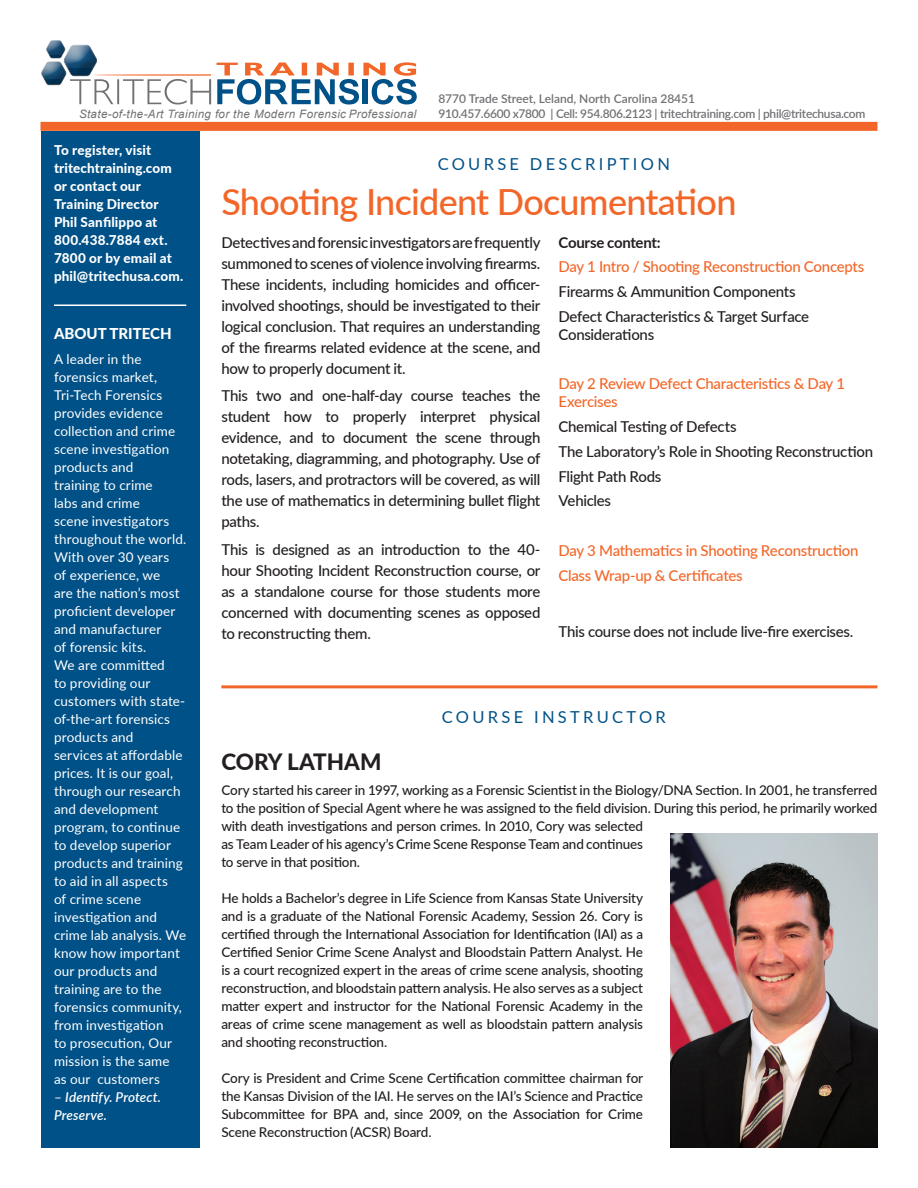
<style>
.page{position:relative;width:918px;height:1188px;background:#fff}
.page>*{position:absolute;margin:0;border:0;box-sizing:border-box;transform-origin:0 0}
.Head{font:500 36px "Lato";letter-spacing:-.02em;color:#f26729}
.Instructor_Heading{font:800 22.5px "Lato";color:#231f20}
.t1{font:16.5px "Lato";letter-spacing:.2em;color:#005187}
.Paragraph_Text{font:500 15px/21px "Lato";letter-spacing:-.02em;color:#231f20;text-align:justify}
.Paragraph_Text-2{font:500 15px/18px "Lato";letter-spacing:-.02em;color:#f26729}
.Paragraph_Text-3{font:700 15px "Lato";letter-spacing:-.02em;color:#231f20}
.t2{font:800 15px "Lato";color:#fff}
.t3{font:500 13.5px/18px "Lato";letter-spacing:-.015em;color:#231f20;text-align:justify}
.Paragraph_Text-4{font:13.5px/18px "Lato";letter-spacing:.01em;color:#fff}
.t4{font:800 13.5px/18px "Lato";letter-spacing:.01em;color:#fff}
.Paragraph_Text-5{font:italic 600 13.5px/18px "Lato";letter-spacing:.01em;color:#fff}
.t5{font:600 12px "Lato";letter-spacing:-.025em;color:#717074}
.t6{font:600 12px "Lato";color:#717074}
.t7{font:italic 11.55px "Arial";letter-spacing:.03em;color:#717074}
.s1{font-weight:400;font-style:normal}
</style>
<div class="page">
<div style="left:41px;top:131px;width:159px;height:1017px;background:#005187"></div>
<svg style="left:46px;top:41px;width:165px;height:64px"></svg>
<svg style="left:46px;top:61px;width:20px;height:1px"></svg>
<svg style="left:41px;top:62px;width:25px;height:23px"></svg>
<hr style="left:94px;top:74px;width:117px;height:2px;background:#f26729">
<svg style="left:217px;top:62px;width:200px;height:43px"></svg>
<div style="left:40px;top:122px;width:838px;height:9px;background:#f26729"></div>
<hr style="left:54px;top:304px;width:132px;height:2px;background:#fff">
<img style="left:670px;top:834px;width:208px;height:314px">
<hr style="left:221px;top:685px;width:657px;height:3px;background:#f26729">
<p class="t7" style="left:79px;top:107px;width:339px">State-of-the-Art Training for the Modern Forensic Professional</p>
<p class="t6" style="left:438px;top:90px;width:258px">8770 Trade Street, Leland, North Carolina 28451</p>
<p class="t5" style="left:438px;top:105px;width:429px">910.457.6600 x7800 | Cell: 954.806.2123 | tritechtraining.com | phil@tritechusa.com</p>
<p class="t4" style="left:54px;top:141px;width:131px">To register, visit tritechtraining.com or contact our<br>Training Director<br>Phil Sanfilippo at<br>800.438.7884 ext.<br>7800 or by email at phil@tritechusa.com.</p>
<p class="t2" style="left:54px;top:322px;width:119px">ABOUT TRITECH</p>
<p class="Paragraph_Text-4" style="left:54px;top:349px;width:134px">A leader in the forensics market,<br>Tri-Tech Forensics provides evidence collection and crime scene investigation products and<br>training to crime<br>labs and crime<br>scene investigators throughout the world.<br>With over 30 years<br>of experience, we<br>are the nation’s most proficient developer and manufacturer<br>of forensic kits.<br>We are committed<br>to providing our customers with state&shy;of-the-art forensics products and<br>services at affordable prices. It is our goal, through our research and development program, to continue to develop superior products and training to aid in all aspects<br>of crime scene investigation and crime lab analysis. We know how important our products and training are to the forensics community, from investigation<br>to prosecution, Our mission is the same<br>as our customers</p>
<p class="Paragraph_Text-5" style="left:54px;top:1087px;width:109px"><span class="s1">–</span> Identify. Protect.<br>Preserve.</p>
<p class="t1" style="left:438px;top:152px;width:234px">COURSE DESCRIPTION</p>
<p class="Head" style="left:221px;top:176px;width:517px">Shooting Incident Documentation</p>
<p class="Paragraph_Text" style="left:221px;top:231px;width:321px">Detectives and forensic investigators are frequently summoned to scenes of violence involving firearms.<br>These incidents, including homicides and officer&shy;involved shootings, should be investigated to their logical conclusion. That requires an understanding of the firearms related evidence at the scene, and how to properly document it.</p>
<p class="Paragraph_Text" style="left:221px;top:385px;width:321px">This two and one-half-day course teaches the student how to properly interpret physical evidence, and to document the scene through notetaking, diagramming, and photography. Use of rods, lasers, and protractors will be covered, as will the use of mathematics in determining bullet flight paths.</p>
<p class="Paragraph_Text" style="left:221px;top:538px;width:321px">This is designed as an introduction to the 40- hour Shooting Incident Reconstruction course, or as a standalone course for those students more concerned with documenting scenes as opposed to reconstructing them.</p>
<p class="Paragraph_Text-3" style="left:558px;top:231px;width:104px">Course content:</p>
<p class="Paragraph_Text-2" style="left:558px;top:257px;width:307px">Day 1 Intro / Shooting Reconstruction Concepts</p>
<p class="Paragraph_Text" style="left:558px;top:280px;width:239px">Firearms &amp; Ammunition Components</p>
<p class="Paragraph_Text" style="left:558px;top:307px;width:252px;line-height:18px">Defect Characteristics &amp; Target Surface<br>Considerations</p>
<p class="Paragraph_Text-2" style="left:558px;top:374px;width:288px">Day 2 Review Defect Characteristics &amp; Day 1<br>Exercises</p>
<p class="Paragraph_Text" style="left:558px;top:415px;width:180px">Chemical Testing of Defects</p>
<p class="Paragraph_Text" style="left:558px;top:440px;width:316px">The Laboratory’s Role in Shooting Reconstruction</p>
<p class="Paragraph_Text" style="left:558px;top:465px;width:104px">Flight Path Rods</p>
<p class="Paragraph_Text" style="left:558px;top:490px;width:54px">Vehicles</p>
<p class="Paragraph_Text-2" style="left:558px;top:541px;width:302px">Day 3 Mathematics in Shooting Reconstruction</p>
<p class="Paragraph_Text-2" style="left:558px;top:565px;width:186px">Class Wrap-up &amp; Certificates</p>
<p class="Paragraph_Text" style="left:558px;top:620px;width:296px">This course does not include live-fire exercises.</p>
<p class="t1" style="left:442px;top:706px;width:225px">COURSE INSTRUCTOR</p>
<p class="Instructor_Heading" style="left:221px;top:745px;width:162px">CORY LATHAM</p>
<p class="t3" style="left:221px;top:780px;width:658px;text-align:left">Cory started his career in 1997, working as a Forensic Scientist in the Biology/DNA Section. In 2001, he transferred to the position of Special Agent where he was assigned to the field division. During this period, he primarily worked with death investigations and person crimes. In 2010, Cory was selected<br>as Team Leader of his agency’s Crime Scene Response Team and continues<br>to serve in that position.</p>
<p class="t3" style="left:221px;top:888px;width:423px">He holds a Bachelor’s degree in Life Science from Kansas State University and is a graduate of the National Forensic Academy, Session 26. Cory is certified through the International Association for Identification (IAI) as a Certified Senior Crime Scene Analyst and Bloodstain Pattern Analyst. He is a court recognized expert in the areas of crime scene analysis, shooting reconstruction, and bloodstain pattern analysis. He also serves as a subject matter expert and instructor for the National Forensic Academy in the areas of crime scene management as well as bloodstain pattern analysis and shooting reconstruction.</p>
<p class="t3" style="left:221px;top:1068px;width:423px">Cory is President and Crime Scene Certification committee chairman for the Kansas Division of the IAI. He serves on the IAI’s Science and Practice Subcommittee for BPA and, since 2009, on the Association for Crime Scene Reconstruction (ACSR) Board.</p>
</div>
